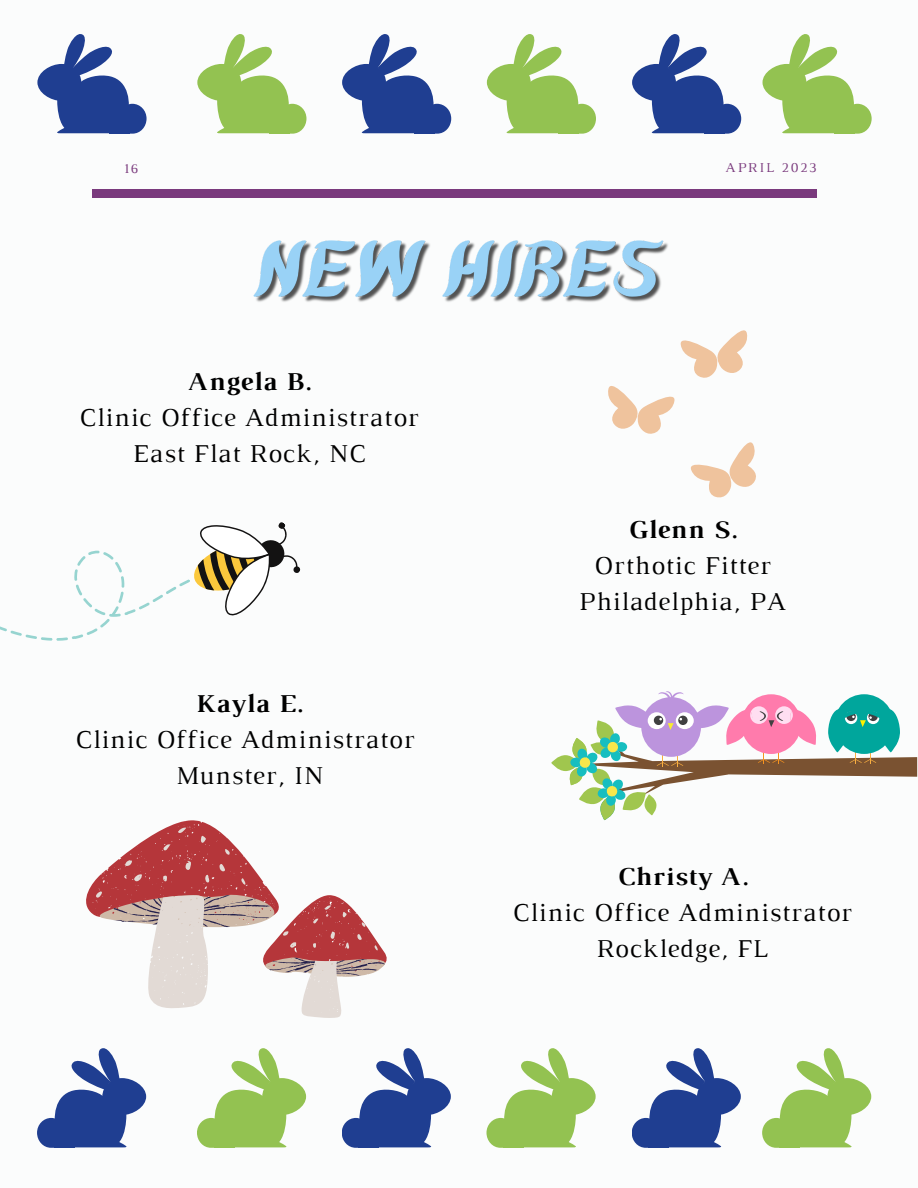
<style>
.page{position:relative;width:918px;height:1188px;background:#fbfcfc}
.page>*{position:absolute;margin:0;border:0;box-sizing:border-box;transform-origin:0 0}
.t1{font:26.25px/36px "Luthier";letter-spacing:.035em;color:#000;text-align:center}
.t2{font:700 26.25px "Luthier";letter-spacing:.035em;color:#000}
.t3{font:13.8px "Luthier";letter-spacing:.14em;color:#7a3a7d}
</style>
<div class="page">
<div style="left:92px;top:190px;width:725px;height:7px;background:#7a3a7d"></div>
<svg style="left:763px;top:34px;width:109px;height:100px"></svg>
<div style="left:834px;top:126px;width:21px;height:7px;background:#93c251"></div>
<svg style="left:632px;top:34px;width:109px;height:100px"></svg>
<div style="left:704px;top:126px;width:20px;height:7px;background:#1f3e91"></div>
<svg style="left:487px;top:34px;width:109px;height:100px"></svg>
<div style="left:559px;top:126px;width:20px;height:7px;background:#93c251"></div>
<svg style="left:342px;top:34px;width:109px;height:100px"></svg>
<div style="left:414px;top:126px;width:20px;height:7px;background:#1f3e91"></div>
<svg style="left:197px;top:34px;width:109px;height:100px"></svg>
<div style="left:269px;top:126px;width:21px;height:7px;background:#93c251"></div>
<svg style="left:37px;top:34px;width:110px;height:100px"></svg>
<div style="left:109px;top:126px;width:21px;height:7px;background:#1f3e91"></div>
<svg style="left:763px;top:1048px;width:108px;height:100px"></svg>
<div style="left:779px;top:1140px;width:20px;height:7px;background:#93c251"></div>
<svg style="left:632px;top:1048px;width:109px;height:100px"></svg>
<div style="left:649px;top:1140px;width:20px;height:7px;background:#1f3e91"></div>
<svg style="left:487px;top:1048px;width:109px;height:100px"></svg>
<div style="left:503px;top:1140px;width:21px;height:7px;background:#93c251"></div>
<svg style="left:342px;top:1048px;width:109px;height:100px"></svg>
<div style="left:359px;top:1140px;width:20px;height:7px;background:#1f3e91"></div>
<svg style="left:197px;top:1048px;width:109px;height:100px"></svg>
<div style="left:214px;top:1140px;width:20px;height:7px;background:#93c251"></div>
<svg style="left:37px;top:1048px;width:109px;height:100px"></svg>
<div style="left:54px;top:1140px;width:20px;height:7px;background:#1f3e91"></div>
<svg style="left:0;top:550px;width:188px;height:91px"></svg>
<svg style="left:188px;top:522px;width:113px;height:94px"></svg>
<svg style="left:608px;top:330px;width:148px;height:168px"></svg>
<svg style="left:551px;top:755px;width:29px;height:16px"></svg>
<svg style="left:568px;top:691px;width:349px;height:129px"></svg>
<svg style="left:86px;top:820px;width:301px;height:144px"></svg>
<svg style="left:91px;top:894px;width:294px;height:76px"></svg>
<svg style="left:95px;top:827px;width:284px;height:191px"></svg>
<img style="left:253px;top:240px;width:415px;height:62px">
<p class="t3" style="left:124px;top:163px;width:16px">16</p>
<p class="t2" style="left:187px;top:372px;width:125px">Angela B.</p>
<p class="t1" style="left:80px;top:401px;width:341px">Clinic Office Administrator<br>East Flat Rock, NC</p>
<p class="t2" style="left:196px;top:694px;width:109px">Kayla E.</p>
<p class="t1" style="left:76px;top:723px;width:341px">Clinic Office Administrator<br>Munster, IN</p>
<p class="t3" style="left:726px;top:162px;width:93px">APRIL 2023</p>
<p class="t2" style="left:628px;top:519px;width:110px">Glenn S.</p>
<p class="t1" style="left:579px;top:549px;width:209px">Orthotic Fitter<br>Philadelphia, PA</p>
<p class="t2" style="left:617px;top:867px;width:132px">Christy A.</p>
<p class="t1" style="left:513px;top:897px;width:341px">Clinic Office Administrator<br>Rockledge, FL</p>
</div>
